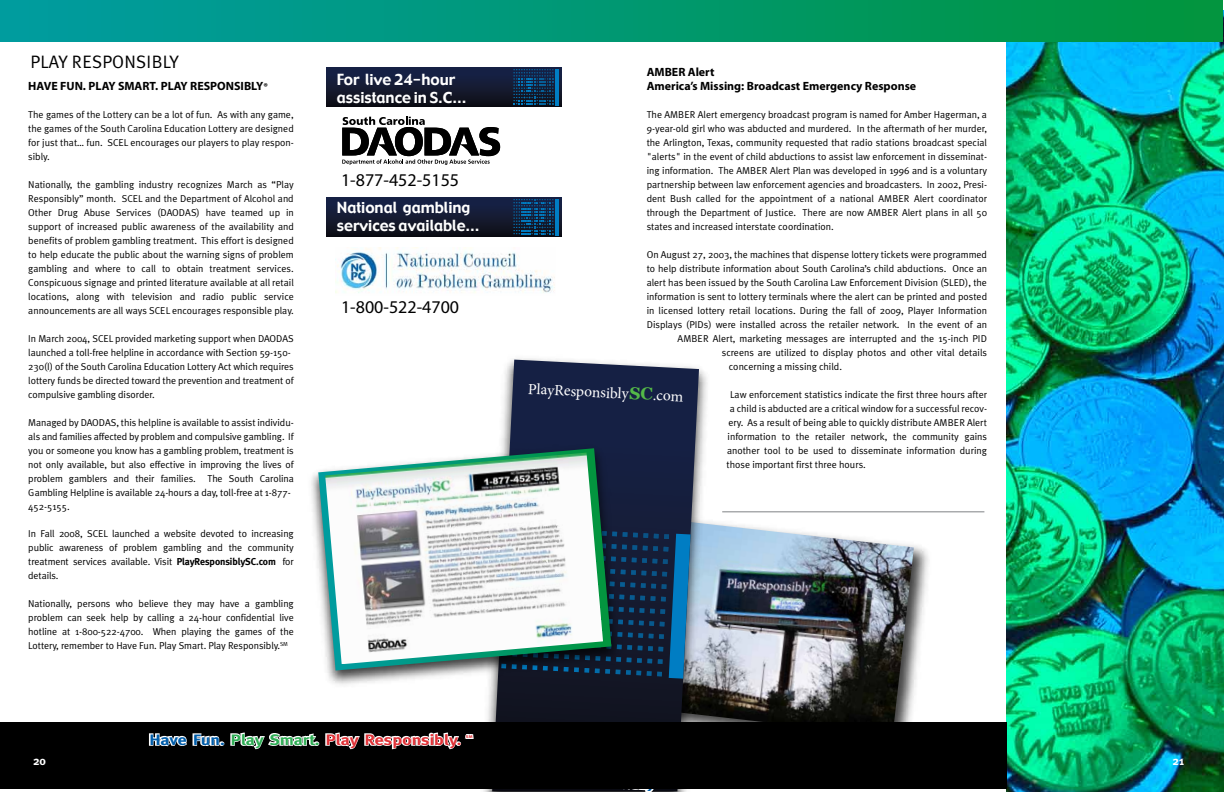
<style>
.page{position:relative;width:1224px;height:792px;background:#fff}
.page>*{position:absolute;margin:0;border:0;box-sizing:border-box;transform-origin:0 0}
.t1{font:18px "Myriad";color:#000}
.t2{font:18px "Meta Plus Normal";letter-spacing:.02em;color:#000}
.t3{font:15.5px "Minion Pro";color:#fff}
.t4{font:15px/18px "Gadget";color:#fff}
.t5{font:700 15px "Meta";color:#e13338;scale:1.2 1}
.t6{font:700 12px/14px "Myriad Pro";color:#000}
.t7{font:700 12px "Meta";color:#fff}
.t8{font:10px/14px "Meta Plus Normal";color:#000;text-align:justify}
.t9{font:700 4px "Meta";color:#e13338;scale:1.2 1}
.s1{font-size:10px}
.s2{font-family:"Meta";font-weight:700}
.s3{font-family:"Meta"}
.s4{color:#005daa}
.s5{color:#2fad55}
.s6{font-family:"Georgia";font-weight:700;font-size:17.3px;color:#54b948}
</style>
<div class="page">
<img style="left:722px;top:512px;width:214px;height:176px">
<img style="left:715px;top:519px;width:199px;height:203px">
<img style="left:1007px;top:10px;width:216px;height:781px">
<img style="left:483px;top:358px;width:232px;height:432px">
<svg style="left:492px;top:360px;width:207px;height:430px"></svg>
<svg style="left:583px;top:789px;width:81px;height:1px"></svg>
<svg style="left:626px;top:526px;width:65px;height:153px"></svg>
<img style="left:483px;top:790px;width:203px;height:1px">
<div style="left:0;top:0;width:1222px;height:42px;background:linear-gradient(to right,#009ca3,#00953d)"></div>
<hr style="left:722px;top:511px;width:262px;height:1px;background:#808285">
<div style="left:327px;top:197px;width:234px;height:40px;background:linear-gradient(to bottom,#18254d,#0e0f17)"></div>
<hr style="left:555px;top:199px;width:4px;height:36px;background:#007dc3">
<svg style="left:514px;top:199px;width:39px;height:35px"></svg>
<svg style="left:342px;top:117px;width:158px;height:48px"></svg>
<img style="left:311px;top:441px;width:315px;height:251px">
<svg style="left:318px;top:448px;width:293px;height:223px"></svg>
<img style="left:325px;top:453px;width:278px;height:211px">
<div style="left:327px;top:68px;width:234px;height:39px;background:linear-gradient(to bottom,#18234b,#0f1219)"></div>
<hr style="left:555px;top:69px;width:4px;height:37px;background:#007dc3">
<svg style="left:514px;top:69px;width:39px;height:35px"></svg>
<img style="left:335px;top:247px;width:220px;height:46px">
<div style="left:0;top:722px;width:1007px;height:67px;background:#000"></div>
<svg style="left:148px;top:685px;width:327px;height:65px"></svg>
<h1 class="t2" style="left:31px;top:51px;width:150px">PLAY RESPONSIBLY</h1>
<p class="t6" style="left:28px;top:78px;width:241px">HAVE FUN. PLAY SMART. PLAY RESPONSIBLY<span class="s1">®</span></p>
<p class="t8" style="left:28px;top:107px;width:267px">The games of the Lottery can be a lot of fun. As with any game, the games of the South Carolina Education Lottery are designed for just that… fun. SCEL encourages our players to play respon&shy;sibly.</p>
<p class="t8" style="left:28px;top:177px;width:267px">Nationally, the gambling industry recognizes March as “Play Responsibly” month. SCEL and the Department of Alcohol and Other Drug Abuse Services (DAODAS) have teamed up in support of increased public awareness of the availability and benefits of problem gambling treatment. This effort is designed to help educate the public about the warning signs of problem gambling and where to call to obtain treatment services.<br>Conspicuous signage and printed literature available at all retail locations, along with television and radio public service announcements are all ways SCEL encourages responsible play.</p>
<p class="t8" style="left:28px;top:331px;width:267px;text-align:left">In March 2004, SCEL provided marketing support when DAODAS launched a toll-free helpline in accordance with Section 59-150- 230(I) of the South Carolina Education Lottery Act which requires lottery funds be directed toward the prevention and treatment of compulsive gambling disorder.</p>
<p class="t8" style="left:28px;top:415px;width:267px;text-align:left">Managed by DAODAS, this helpline is available to assist individu&shy;als and families affected by problem and compulsive gambling. If you or someone you know has a gambling problem, treatment is not only available, but also effective in improving the lives of problem gamblers and their families. The South Carolina Gambling Helpline is available 24-hours a day, toll-free at 1-877- 452-5155.</p>
<p class="t8" style="left:28px;top:527px;width:267px">In Fall 2008, SCEL launched a website devoted to increasing public awareness of problem gambling and the community treatment services available. Visit <span class="s2">PlayResponsiblySC.com</span> <span class="s3">f</span>or details.</p>
<p class="t8" style="left:28px;top:597px;width:267px">Nationally, persons who believe they may have a gambling problem can seek help by calling a 24-hour confidential live hotline at 1-800-522-4700. When playing the games of the Lottery, remember to Have Fun. Play Smart. Play Responsibly.<sup>SM</sup></p>
<h3 class="t4" style="left:337px;top:71px;width:131px">For live 24-hour assistance in S.C...</h3>
<h1 class="t1" style="left:341px;top:171px;width:120px">1-877-452-5155</h1>
<h3 class="t4" style="left:337px;top:199px;width:144px">National gambling services available...</h3>
<h1 class="t1" style="left:341px;top:298px;width:120px">1-800-522-4700</h1>
<h3 class="t5" style="left:149px;top:731px;width:262px"><span class="s4">Have Fun.</span> <span class="s5">Play Smart.</span> Play Responsibly.</h3>
<p class="t9" style="left:466px;top:734px;width:7px">SM</p>
<p class="t6" style="left:647px;top:65px;width:271px">AMBER Alert<br>America’s Missing: Broadcast Emergency Response</p>
<p class="t8" style="left:647px;top:108px;width:342px">The AMBER Alert emergency broadcast program is named for Amber Hagerman, a 9-year-old girl who was abducted and murdered. In the aftermath of her murder, the Arlington, Texas, community requested that radio stations broadcast special "alerts" in the event of child abductions to assist law enforcement in disseminat&shy;ing information. The AMBER Alert Plan was developed in 1996 and is a voluntary partnership between law enforcement agencies and broadcasters. In 2002, Presi&shy;dent Bush called for the appointment of a national AMBER Alert coordinator through the Department of Justice. There are now AMBER Alert plans in all 50 states and increased interstate coordination.</p>
<p class="t8" style="left:647px;top:248px;width:342px">On August 27, 2003, the machines that dispense lottery tickets were programmed</p>
<p class="t8" style="left:647px;top:262px;width:342px">to help distribute information about South Carolina’s child abductions. Once an</p>
<p class="t8" style="left:647px;top:276px;width:342px">alert has been issued by the South Carolina Law Enforcement Division (SLED), the</p>
<p class="t8" style="left:647px;top:290px;width:342px">information is sent to lottery terminals where the alert can be printed and posted</p>
<p class="t8" style="left:647px;top:304px;width:342px">in licensed lottery retail locations. During the fall of 2009, Player Information</p>
<p class="t8" style="left:647px;top:318px;width:342px">Displays (PIDs) were installed across the retailer network. In the event of an</p>
<p class="t8" style="left:678px;top:332px;width:311px">AMBER Alert, marketing messages are interrupted and the 15-inch PID</p>
<p class="t8" style="left:722px;top:346px;width:267px">screens are utilized to display photos and other vital details</p>
<p class="t8" style="left:729px;top:360px;width:115px">concerning a missing child.</p>
<p class="t8" style="left:730px;top:388px;width:259px">Law enforcement statistics indicate the first three hours after</p>
<p class="t8" style="left:730px;top:402px;width:259px">a child is abducted are a critical window for a successful recov-</p>
<p class="t8" style="left:729px;top:416px;width:260px">ery. As a result of being able to quickly distribute AMBER Alert</p>
<p class="t8" style="left:728px;top:430px;width:261px">information to the retailer network, the community gains</p>
<p class="t8" style="left:727px;top:444px;width:262px">another tool to be used to disseminate information during</p>
<p class="t8" style="left:727px;top:458px;width:141px">those important first three hours.</p>
<h2 class="t3" style="left:529px;top:378px;width:157px;rotate:3deg">PlayResponsibly<span class="s6">SC</span>.com</h2>
<p class="t7" style="left:33px;top:754px;width:14px">20</p>
<p class="t7" style="left:1172px;top:754px;width:13px">21</p>
</div>
